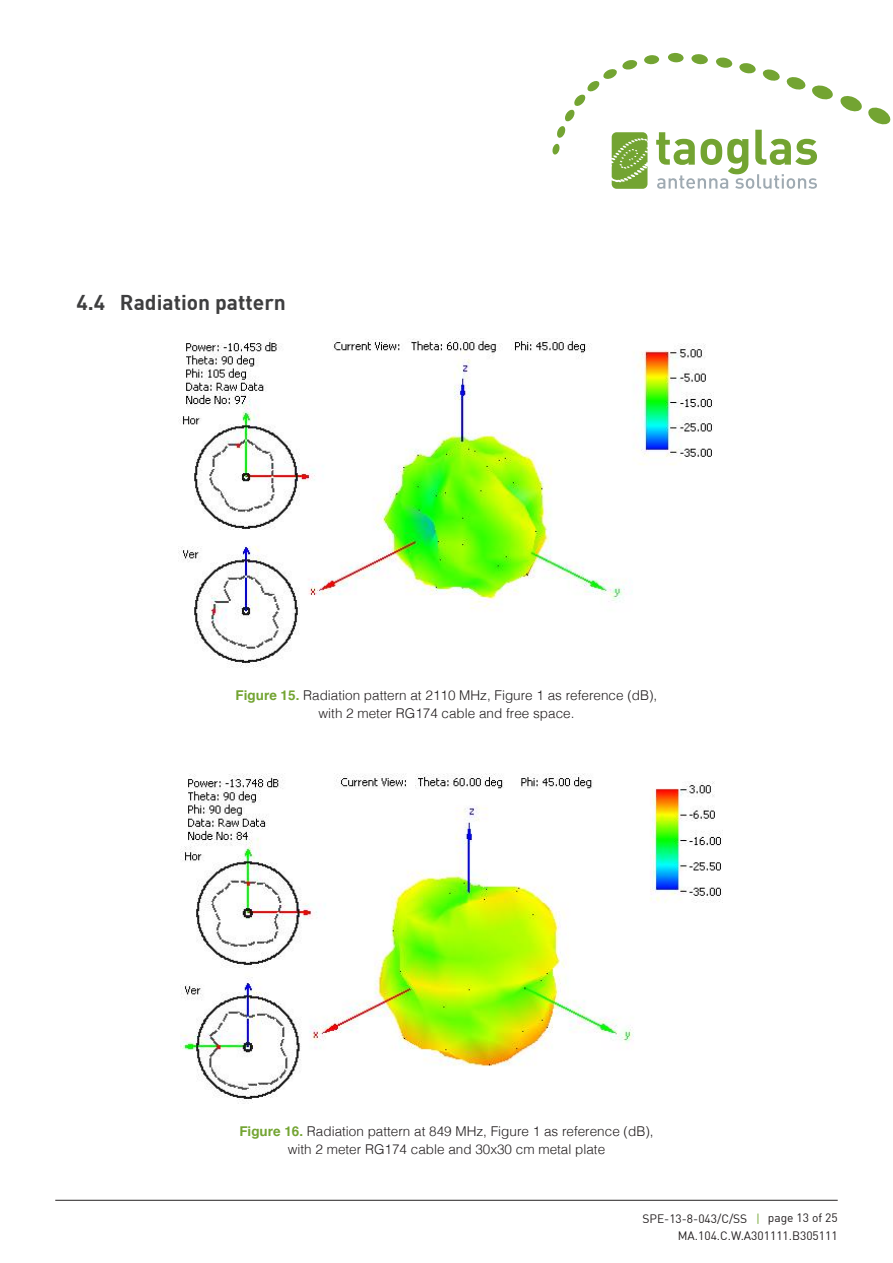
<style>
.page{position:relative;width:893px;height:1263px;background:#fff}
.page>*{position:absolute;margin:0;border:0;box-sizing:border-box;transform-origin:0 0}
.t1{font:700 21px "DIN";color:#3e3e3f}
.t2{font:300 13.5px/18px "Helvetica";color:#231f20;text-align:center}
.t3{font:12px/17.1px "DIN";color:#231f20;text-align:right}
.s1{font-weight:700;color:#73a432}
.s2{color:#73a432}
</style>
<div class="page">
<hr style="left:55px;top:1200px;width:783px;height:1px;background:#231f20">
<div style="left:644px;top:55px;width:15px;height:9px;background:#73a432;border-radius:50%"></div>
<svg style="left:656px;top:54px;width:235px;height:135px"></svg>
<svg style="left:552px;top:59px;width:95px;height:130px"></svg>
<img style="left:179px;top:338px;width:535px;height:330px">
<img style="left:180px;top:774px;width:543px;height:330px">
<h1 class="t1" style="left:77px;top:293px;width:211px">4.4 Radiation pattern</h1>
<p class="t2" style="left:236px;top:687px;width:423px"><span class="s1">Figure 15.</span> Radiation pattern at 2110 MHz, Figure 1 as reference (dB), with 2 meter RG174 cable and free space.</p>
<p class="t2" style="left:239px;top:1123px;width:416px"><span class="s1">Figure 16.</span> Radiation pattern at 849 MHz, Figure 1 as reference (dB), with 2 meter RG174 cable and 30x30 cm metal plate</p>
<p class="t3" style="left:642px;top:1211px;width:197px">SPE-13-8-043/C/SS <span class="s2">|</span> page 13 of 25<br>MA.104.C.W.A301111.B305111</p>
</div>
